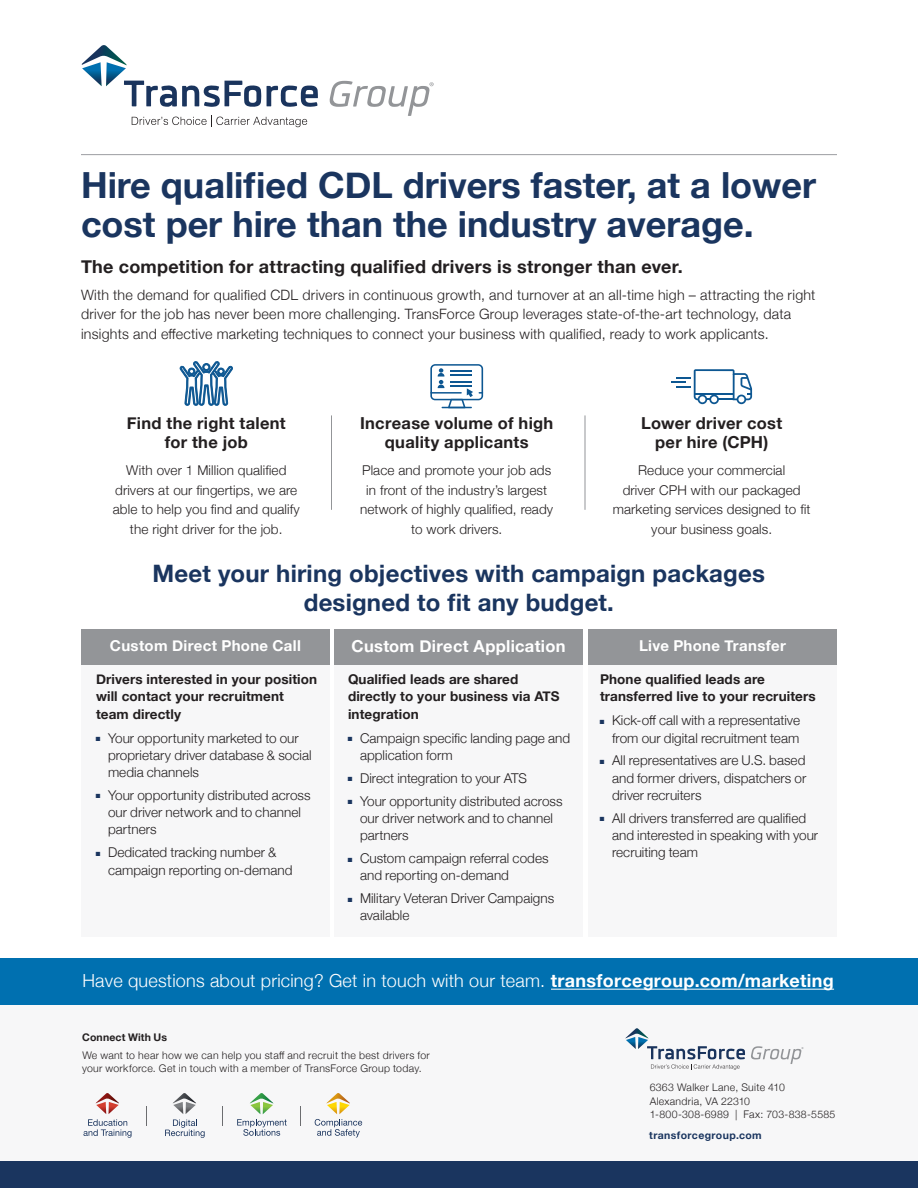
<style>
.page{position:relative;width:918px;height:1188px;background:#fff}
.page>*{position:absolute;margin:0;border:0;box-sizing:border-box;transform-origin:0 0}
.t1{font:700 36px/39px "Helvetica Neue";color:#1a355f}
.t2{font:700 24px/28.5px "Helvetica Neue";letter-spacing:.01em;color:#1a355f;text-align:center}
.t3{font:300 18px "Helvetica Neue";letter-spacing:.01em;color:#fff}
.t4{font:700 18px "Helvetica Neue";letter-spacing:.015em;color:#231f20}
.t5{font:700 16.5px/19.5px "Helvetica Neue";letter-spacing:.02em;color:#231f20;text-align:center}
.t6{font:700 16.5px "Helvetica Neue";letter-spacing:.02em;color:#fff}
.t7{font:700 15px "Helvetica Neue";letter-spacing:.02em;color:#fff}
.t8{font:300 14.25px/19.5px "Helvetica Neue";letter-spacing:.015em;color:#231f20}
.t9{font:300 13.5px/17.2px "Helvetica Neue";letter-spacing:.005em;color:#231f20}
.t10{font:700 13.5px/17.2px "Helvetica Neue";letter-spacing:.01em;color:#231f20}
.t11{font:300 10.5px/13.5px "Helvetica Neue";letter-spacing:.03em;color:#231f20}
.t12{font:700 10.5px "Helvetica Neue";letter-spacing:.035em;color:#1a355f}
.t13{font:700 10.5px "Helvetica Neue";letter-spacing:.015em;color:#231f20}
.s1{color:#1a355f}
.s2{font-weight:700}
</style>
<div class="page">
<div style="left:0;top:1005px;width:918px;height:183px;background:#f7f7f8"></div>
<svg style="left:625px;top:1028px;width:120px;height:42px"></svg>
<svg style="left:751px;top:1046px;width:52px;height:18px"></svg>
<svg style="left:83px;top:1093px;width:49px;height:45px"></svg>
<img style="left:174px;top:1093px;width:21px;height:9px">
<svg style="left:165px;top:1102px;width:40px;height:36px"></svg>
<svg style="left:237px;top:1093px;width:50px;height:43px"></svg>
<svg style="left:315px;top:1093px;width:47px;height:44px"></svg>
<svg style="left:146px;top:1107px;width:1px;height:19px"></svg>
<svg style="left:222px;top:1107px;width:1px;height:19px"></svg>
<svg style="left:300px;top:1107px;width:1px;height:19px"></svg>
<div style="left:0;top:959px;width:918px;height:46px;background:#0070b0"></div>
<hr style="left:81px;top:154px;width:756px;height:1px;background:#a8a9ad">
<svg style="left:267px;top:85px;width:51px;height:22px"></svg>
<svg style="left:82px;top:45px;width:179px;height:62px"></svg>
<svg style="left:132px;top:115px;width:175px;height:12px"></svg>
<svg style="left:330px;top:81px;width:104px;height:35px"></svg>
<div style="left:0;top:1161px;width:918px;height:27px;background:#1a355f"></div>
<hr style="left:551px;top:989px;width:283px;height:1px;background:#fff">
<div style="left:82px;top:629px;width:248px;height:308px;background:#f7f7f8"></div>
<div style="left:82px;top:629px;width:248px;height:35px;background:#939598"></div>
<div style="left:335px;top:629px;width:248px;height:308px;background:#f7f7f8"></div>
<div style="left:335px;top:629px;width:248px;height:35px;background:#939598"></div>
<div style="left:588px;top:629px;width:248px;height:308px;background:#f7f7f8"></div>
<div style="left:588px;top:629px;width:248px;height:35px;background:#939598"></div>
<svg style="left:180px;top:361px;width:53px;height:45px"></svg>
<svg style="left:671px;top:369px;width:81px;height:35px"></svg>
<svg style="left:430px;top:364px;width:53px;height:44px"></svg>
<hr style="left:331px;top:415px;width:1px;height:95px;background:#939598">
<hr style="left:585px;top:415px;width:1px;height:95px;background:#939598">
<h1 class="t1" style="left:81px;top:166px;width:737px">Hire qualified CDL drivers faster, at a lower cost per hire than the industry average.</h1>
<h3 class="t4" style="left:81px;top:252px;width:603px">The competition for attracting qualified drivers is stronger than ever.</h3>
<p class="t8" style="left:81px;top:284px;width:736px">With the demand for qualified CDL drivers in continuous growth, and turnover at an all-time high – attracting the right driver for the job has never been more challenging. TransForce Group leverages state-of-the-art technology, data insights and effective marketing techniques to connect your business with qualified, ready to work applicants.</p>
<p class="t5" style="left:127px;top:413px;width:160px">Find the right talent for the job</p>
<p class="t9" style="left:113px;top:460px;width:188px;line-height:19.5px;text-align:center">With over 1 Million qualified drivers at our fingertips, we are able to help you find and qualify the right driver for the job.</p>
<p class="t5" style="left:360px;top:413px;width:195px">Increase volume of high quality applicants</p>
<p class="t9" style="left:360px;top:460px;width:195px;line-height:19.5px;text-align:center">Place and promote your job ads in front of the industry’s largest network of highly qualified, ready to work drivers.</p>
<p class="t5" style="left:641px;top:413px;width:143px">Lower driver cost per hire (CPH)</p>
<p class="t9" style="left:613px;top:460px;width:199px;line-height:19.5px;text-align:center">Reduce your commercial<br>driver CPH with our packaged marketing services designed to fit your business goals.</p>
<h2 class="t2" style="left:153px;top:560px;width:614px">Meet your hiring objectives with campaign packages designed to fit any budget.</h2>
<p class="t7" style="left:110px;top:634px;width:192px">Custom Direct Phone Call</p>
<p class="t6" style="left:352px;top:633px;width:216px">Custom Direct Application</p>
<p class="t7" style="left:639px;top:634px;width:148px">Live Phone Transfer</p>
<p class="t10" style="left:96px;top:671px;width:223px">Drivers interested in your position will contact your recruitment team directly</p>
<p class="t9" style="left:108px;top:728px;width:205px;text-indent:-12px"><span class="s1">■</span> Your opportunity marketed to our proprietary driver database &amp; social media channels</p>
<p class="t9" style="left:108px;top:786px;width:204px;text-indent:-12px"><span class="s1">■</span> Your opportunity distributed across our driver network and to channel partners</p>
<p class="t9" style="left:108px;top:843px;width:186px;text-indent:-12px"><span class="s1">■</span> Dedicated tracking number &amp; campaign reporting on-demand</p>
<p class="t10" style="left:348px;top:671px;width:213px">Qualified leads are shared directly to your business via ATS integration</p>
<p class="t9" style="left:360px;top:728px;width:212px;text-indent:-12px"><span class="s1">■</span> Campaign specific landing page and application form</p>
<p class="t9" style="left:348px;top:768px;width:181px"><span class="s1">■</span> Direct integration to your ATS</p>
<p class="t9" style="left:360px;top:791px;width:204px;text-indent:-12px"><span class="s1">■</span> Your opportunity distributed across our driver network and to channel partners</p>
<p class="t9" style="left:360px;top:849px;width:190px;text-indent:-12px"><span class="s1">■</span> Custom campaign referral codes and reporting on-demand</p>
<p class="t9" style="left:360px;top:889px;width:196px;text-indent:-12px"><span class="s1">■</span> Military Veteran Driver Campaigns available</p>
<p class="t10" style="left:600px;top:671px;width:217px">Phone qualified leads are transferred live to your recruiters</p>
<p class="t9" style="left:600px;top:711px;width:202px;text-align:right"><span class="s1">■</span> Kick-off call with a representative from our digital recruitment team</p>
<p class="t9" style="left:612px;top:751px;width:196px;text-align:justify;text-indent:-12px"><span class="s1">■</span> All representatives are U.S. based and former drivers, dispatchers or driver recruiters</p>
<p class="t9" style="left:612px;top:808px;width:208px;text-indent:-12px"><span class="s1">■</span> All drivers transferred are qualified and interested in speaking with your recruiting team</p>
<h3 class="t3" style="left:82px;top:966px;width:753px">Have questions about pricing? Get in touch with our team. <span class="s2">transforcegroup.com/marketing</span></h3>
<p class="t13" style="left:82px;top:1029px;width:87px">Connect With Us</p>
<p class="t11" style="left:82px;top:1048px;width:349px">We want to hear how we can help you staff and recruit the best drivers for your workforce. Get in touch with a member of TransForce Group today.</p>
<p class="t11" style="left:650px;top:1080px;width:187px">6363 Walker Lane, Suite 410<br>Alexandria, VA 22310<br>1-800-308-6989 | Fax: 703-838-5585</p>
<p class="t12" style="left:649px;top:1127px;width:114px">transforcegroup.com</p>
</div>
